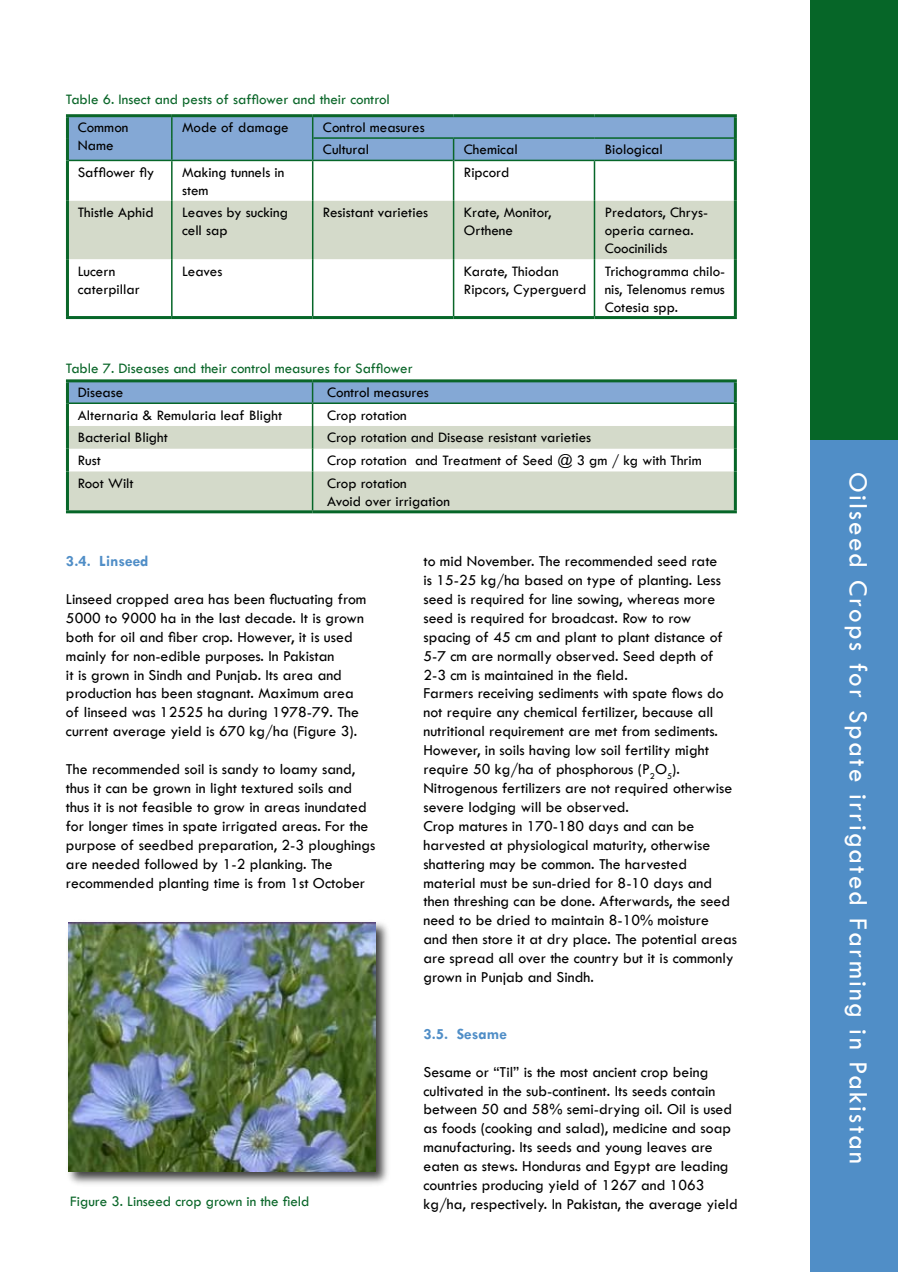
<style>
.page{position:relative;width:898px;height:1272px;background:#fff}
.page>*{position:absolute;margin:0;border:0;box-sizing:border-box;transform-origin:0 0}
.t1{font:27px "Tw Cen";letter-spacing:.08em;color:#fff}
.t2{font:15.75px/18.9px "Tw Cen";color:#000}
.t3{font:700 15.75px "Tw Cen";color:#508ec7}
.t4{font:15px/18px "Tw Cen";color:#000}
.t5{font:15px "Tw Cen";color:#0a6629}
</style>
<div class="page">
<div style="left:810px;top:0;width:87px;height:443px;background:#066628"></div>
<div style="left:810px;top:440px;width:87px;height:831px;background:#508ec7"></div>
<div style="left:69px;top:471px;width:664px;height:39px;background:#d4daca"></div>
<hr style="left:312px;top:402px;width:424px;height:2px;background:#066628">
<hr style="left:66px;top:379px;width:246px;height:3px;background:#0a6629">
<hr style="left:66px;top:382px;width:3px;height:21px;background:#0a6629">
<hr style="left:312px;top:379px;width:424px;height:3px;background:#0a6629">
<hr style="left:66px;top:403px;width:3px;height:23px;background:#0a6629">
<hr style="left:66px;top:426px;width:3px;height:22px;background:#0a6629">
<hr style="left:66px;top:448px;width:3px;height:23px;background:#0a6629">
<svg style="left:67px;top:381px;width:668px;height:90px"></svg>
<hr style="left:312px;top:471px;width:1px;height:39px;background:#066628">
<hr style="left:66px;top:510px;width:246px;height:3px;background:#066628">
<hr style="left:312px;top:510px;width:424px;height:3px;background:#066628">
<hr style="left:66px;top:471px;width:3px;height:39px;background:#066628">
<hr style="left:733px;top:382px;width:3px;height:20px;background:#0a6629">
<hr style="left:733px;top:404px;width:3px;height:22px;background:#0a6629">
<hr style="left:733px;top:426px;width:3px;height:22px;background:#066628">
<hr style="left:733px;top:448px;width:3px;height:23px;background:#066628">
<hr style="left:733px;top:471px;width:3px;height:39px;background:#066628">
<div style="left:69px;top:201px;width:664px;height:58px;background:#d4daca"></div>
<hr style="left:69px;top:160px;width:103px;height:1px;background:#066628">
<hr style="left:172px;top:160px;width:140px;height:1px;background:#066628">
<hr style="left:312px;top:160px;width:140px;height:1px;background:#066628">
<hr style="left:454px;top:160px;width:140px;height:1px;background:#066628">
<hr style="left:594px;top:160px;width:139px;height:1px;background:#066628">
<hr style="left:66px;top:114px;width:106px;height:3px;background:#0a6629">
<hr style="left:66px;top:117px;width:3px;height:21px;background:#0a6629">
<hr style="left:172px;top:114px;width:140px;height:3px;background:#0a6629">
<hr style="left:312px;top:114px;width:141px;height:3px;background:#0a6629">
<hr style="left:453px;top:114px;width:141px;height:3px;background:#0a6629">
<hr style="left:594px;top:114px;width:142px;height:3px;background:#0a6629">
<hr style="left:733px;top:117px;width:3px;height:21px;background:#0a6629">
<hr style="left:66px;top:138px;width:3px;height:22px;background:#0a6629">
<hr style="left:733px;top:138px;width:3px;height:22px;background:#0a6629">
<hr style="left:66px;top:160px;width:3px;height:41px;background:#0a6629">
<hr style="left:733px;top:160px;width:3px;height:41px;background:#0a6629">
<hr style="left:66px;top:201px;width:3px;height:58px;background:#0a6629">
<hr style="left:733px;top:201px;width:3px;height:58px;background:#0a6629">
<hr style="left:66px;top:259px;width:3px;height:57px;background:#0a6629">
<hr style="left:733px;top:259px;width:3px;height:57px;background:#0a6629">
<svg style="left:67px;top:116px;width:668px;height:44px;background:#7ba3c9"></svg>
<hr style="left:171px;top:161px;width:1px;height:40px;background:#0a6629">
<hr style="left:312px;top:161px;width:1px;height:40px;background:#0a6629">
<hr style="left:171px;top:201px;width:1px;height:58px;background:#066628">
<hr style="left:312px;top:201px;width:1px;height:58px;background:#066628">
<hr style="left:171px;top:259px;width:1px;height:57px;background:#066628">
<hr style="left:312px;top:259px;width:1px;height:57px;background:#066628">
<hr style="left:452px;top:139px;width:2px;height:21px;background:#0a6629">
<hr style="left:452px;top:160px;width:2px;height:41px;background:#0a6629">
<hr style="left:452px;top:201px;width:2px;height:58px;background:#0a6629">
<hr style="left:452px;top:259px;width:2px;height:57px;background:#0a6629">
<hr style="left:593px;top:161px;width:2px;height:40px;background:#066628">
<hr style="left:593px;top:201px;width:2px;height:58px;background:#066628">
<hr style="left:593px;top:259px;width:2px;height:57px;background:#066628">
<hr style="left:66px;top:316px;width:106px;height:3px;background:#066628">
<hr style="left:172px;top:316px;width:140px;height:3px;background:#066628">
<hr style="left:312px;top:316px;width:141px;height:3px;background:#066628">
<hr style="left:453px;top:316px;width:141px;height:3px;background:#066628">
<hr style="left:594px;top:316px;width:142px;height:3px;background:#066628">
<div style="left:65px;top:919px;width:327px;height:268px;background:#000;opacity:.75"></div>
<img style="left:68px;top:922px;width:307px;height:249px">
<p class="t5" style="left:66px;top:90px;width:325px">Table 6. Insect and pests of safflower and their control</p>
<p class="t4" style="left:78px;top:118px;width:52px">Common<br>Name</p>
<p class="t4" style="left:182px;top:118px;width:108px">Mode of damage</p>
<p class="t4" style="left:323px;top:116px;width:103px;line-height:22.4px">Control measures<br>Cultural</p>
<p class="t4" style="left:463px;top:141px;width:55px">Chemical</p>
<p class="t4" style="left:604px;top:141px;width:59px">Biological</p>
<p class="t4" style="left:78px;top:163px;width:78px">Safflower fly</p>
<p class="t4" style="left:182px;top:163px;width:104px">Making tunnels in stem</p>
<p class="t4" style="left:463px;top:163px;width:47px">Ripcord</p>
<p class="t4" style="left:78px;top:203px;width:77px">Thistle Aphid</p>
<p class="t4" style="left:182px;top:203px;width:107px">Leaves by sucking cell sap</p>
<p class="t4" style="left:323px;top:203px;width:107px">Resistant varieties</p>
<p class="t4" style="left:463px;top:203px;width:89px">Krate, Monitor,<br>Orthene</p>
<p class="t4" style="left:604px;top:203px;width:105px">Predators, Chrys&shy;operia carnea.<br>Coocinilids</p>
<p class="t4" style="left:78px;top:262px;width:64px">Lucern caterpillar</p>
<p class="t4" style="left:182px;top:262px;width:42px">Leaves</p>
<p class="t4" style="left:463px;top:262px;width:124px">Karate, Thiodan<br>Ripcors, Cyperguerd</p>
<p class="t4" style="left:604px;top:262px;width:122px;text-align:justify">Trichogramma chilo&shy;nis, Telenomus remus Cotesia spp.</p>
<p class="t5" style="left:66px;top:359px;width:348px">Table 7. Diseases and their control measures for Safflower</p>
<p class="t4" style="left:78px;top:383px;width:47px">Disease</p>
<p class="t4" style="left:327px;top:383px;width:103px">Control measures</p>
<p class="t4" style="left:78px;top:406px;width:206px">Alternaria &amp; Remularia leaf Blight</p>
<p class="t4" style="left:327px;top:406px;width:81px">Crop rotation</p>
<p class="t4" style="left:78px;top:428px;width:92px">Bacterial Blight</p>
<p class="t4" style="left:327px;top:428px;width:265px">Crop rotation and Disease resistant varieties</p>
<p class="t4" style="left:78px;top:451px;width:25px">Rust</p>
<p class="t4" style="left:327px;top:451px;width:376px">Crop rotation and Treatment of Seed @ 3 gm / kg with Thrim</p>
<p class="t4" style="left:78px;top:474px;width:57px">Root Wilt</p>
<p class="t4" style="left:327px;top:474px;width:124px">Crop rotation<br>Avoid over irrigation</p>
<p class="t3" style="left:66px;top:551px;width:84px">3.4. Linseed</p>
<p class="t2" style="left:66px;top:589px;width:302px">Linseed cropped area has been fluctuating from 5000 to 9000 ha in the last decade. It is grown both for oil and fiber crop. However, it is used mainly for non-edible purposes. In Pakistan<br>it is grown in Sindh and Punjab. Its area and production has been stagnant. Maximum area of linseed was 12525 ha during 1978-79. The current average yield is 670 kg/ha (Figure 3).</p>
<p class="t2" style="left:66px;top:759px;width:311px">The recommended soil is sandy to loamy sand, thus it can be grown in light textured soils and thus it is not feasible to grow in areas inundated for longer times in spate irrigated areas. For the purpose of seedbed preparation, 2-3 ploughings are needed followed by 1-2 planking. The recommended planting time is from 1st October</p>
<p class="t5" style="left:70px;top:1192px;width:241px">Figure 3. Linseed crop grown in the field</p>
<p class="t2" style="left:423px;top:551px;width:315px">to mid November. The recommended seed rate<br>is 15-25 kg/ha based on type of planting. Less seed is required for line sowing, whereas more seed is required for broadcast. Row to row spacing of 45 cm and plant to plant distance of 5-7 cm are normally observed. Seed depth of 2-3 cm is maintained in the field.<br>Farmers receiving sediments with spate flows do not require any chemical fertilizer, because all nutritional requirement are met from sediments.<br>However, in soils having low soil fertility might require 50 kg/ha of phosphorous (P<sub>2</sub>O<sub>5</sub>).<br>Nitrogenous fertilizers are not required otherwise severe lodging will be observed.<br>Crop matures in 170-180 days and can be harvested at physiological maturity, otherwise shattering may be common. The harvested material must be sun-dried for 8-10 days and then threshing can be done. Afterwards, the seed need to be dried to maintain 8-10% moisture and then store it at dry place. The potential areas are spread all over the country but it is commonly grown in Punjab and Sindh.</p>
<p class="t3" style="left:423px;top:1024px;width:85px">3.5. Sesame</p>
<p class="t2" style="left:423px;top:1062px;width:315px">Sesame or “Til” is the most ancient crop being cultivated in the sub-continent. Its seeds contain between 50 and 58% semi-drying oil. Oil is used as foods (cooking and salad), medicine and soap manufacturing. Its seeds and young leaves are eaten as stews. Honduras and Egypt are leading countries producing yield of 1267 and 1063 kg/ha, respectively. In Pakistan, the average yield</p>
<h1 class="t1" style="left:874px;top:471px;width:693px;rotate:90deg">Oilseed Crops for Spate irrigated Farming in Pakistan</h1>
</div>
